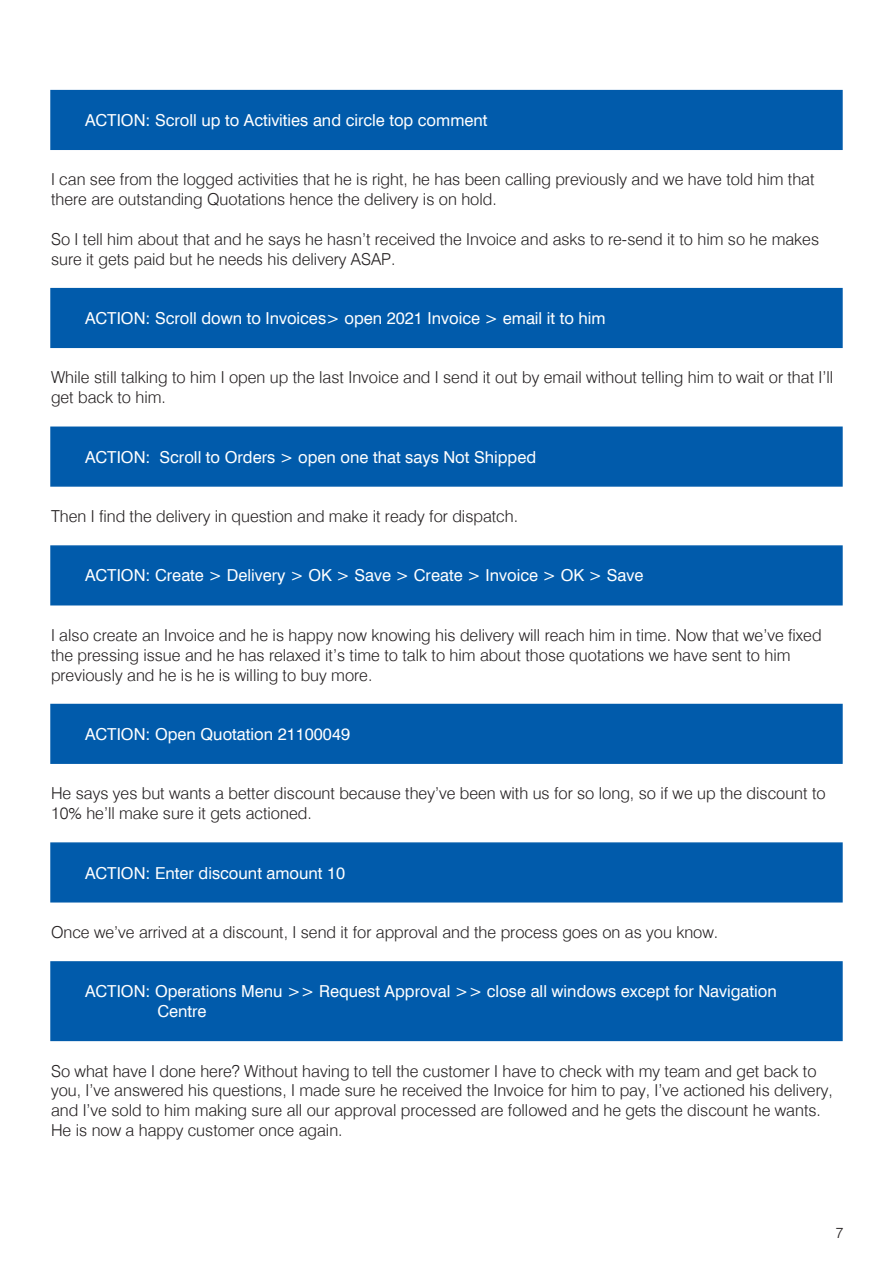
<style>
.page{position:relative;width:893px;height:1263px;background:#fff}
.page>*{position:absolute;margin:0;border:0;box-sizing:border-box;transform-origin:0 0}
.Body{font:300 16.5px/19.8px "Swiss Delux";color:#231f20}
.action{font:16.5px/19.8px "Swiss Delux Roman";color:#fff}
.t1{font:300 15px "Swiss Delux";color:#231f20}
</style>
<div class="page">
<div style="left:50px;top:90px;width:793px;height:60px;background:#015bab"></div>
<div style="left:50px;top:288px;width:793px;height:60px;background:#015bab"></div>
<div style="left:50px;top:426px;width:793px;height:61px;background:#015bab;border:2px solid #015bab"></div>
<div style="left:50px;top:545px;width:793px;height:60px;background:#015bab;border:2px solid #015bab"></div>
<div style="left:50px;top:704px;width:793px;height:60px;background:#015bab;border:2px solid #015bab"></div>
<div style="left:50px;top:842px;width:793px;height:60px;background:#015bab;border:2px solid #015bab"></div>
<div style="left:50px;top:961px;width:793px;height:80px;background:#015bab;border:2px solid #015bab"></div>
<p class="action" style="left:85px;top:111px;width:404px">ACTION: Scroll up to Activities and circle top comment</p>
<p class="Body" style="left:51px;top:170px;width:765px">I can see from the logged activities that he is right, he has been calling previously and we have told him that there are outstanding Quotations hence the delivery is on hold.</p>
<p class="Body" style="left:51px;top:229px;width:770px">So I tell him about that and he says he hasn’t received the Invoice and asks to re-send it to him so he makes sure it gets paid but he needs his delivery ASAP.</p>
<p class="action" style="left:85px;top:309px;width:522px">ACTION: Scroll down to Invoices&gt; open 2021 Invoice &gt; email it to him</p>
<p class="Body" style="left:51px;top:368px;width:784px">While still talking to him I open up the last Invoice and I send it out by email without telling him to wait or that I’ll get back to him.</p>
<p class="action" style="left:85px;top:448px;width:453px">ACTION: Scroll to Orders &gt; open one that says Not Shipped</p>
<p class="Body" style="left:51px;top:507px;width:469px">Then I find the delivery in question and make it ready for dispatch.</p>
<p class="action" style="left:85px;top:566px;width:560px">ACTION: Create &gt; Delivery &gt; OK &gt; Save &gt; Create &gt; Invoice &gt; OK &gt; Save</p>
<p class="Body" style="left:51px;top:625px;width:772px">I also create an Invoice and he is happy now knowing his delivery will reach him in time. Now that we’ve fixed the pressing issue and he has relaxed it’s time to talk to him about those quotations we have sent to him previously and he is he is willing to buy more.</p>
<p class="action" style="left:85px;top:725px;width:267px">ACTION: Open Quotation 21100049</p>
<p class="Body" style="left:51px;top:784px;width:776px">He says yes but wants a better discount because they’ve been with us for so long, so if we up the discount to<br>10% he’ll make sure it gets actioned.</p>
<p class="action" style="left:85px;top:863px;width:262px">ACTION: Enter discount amount 10</p>
<p class="Body" style="left:51px;top:922px;width:669px">Once we’ve arrived at a discount, I send it for approval and the process goes on as you know.</p>
<p class="action" style="left:157px;top:982px;width:621px;text-indent:-72px">ACTION: Operations Menu &gt;&gt; Request Approval &gt;&gt; close all windows except for Navigation<br>Centre</p>
<p class="Body" style="left:51px;top:1061px;width:783px">So what have I done here? Without having to tell the customer I have to check with my team and get back to you, I’ve answered his questions, I made sure he received the Invoice for him to pay, I’ve actioned his delivery, and I’ve sold to him making sure all our approval processed are followed and he gets the discount he wants.<br>He is now a happy customer once again.</p>
<p class="t1" style="left:835px;top:1223px;width:9px">7</p>
</div>
